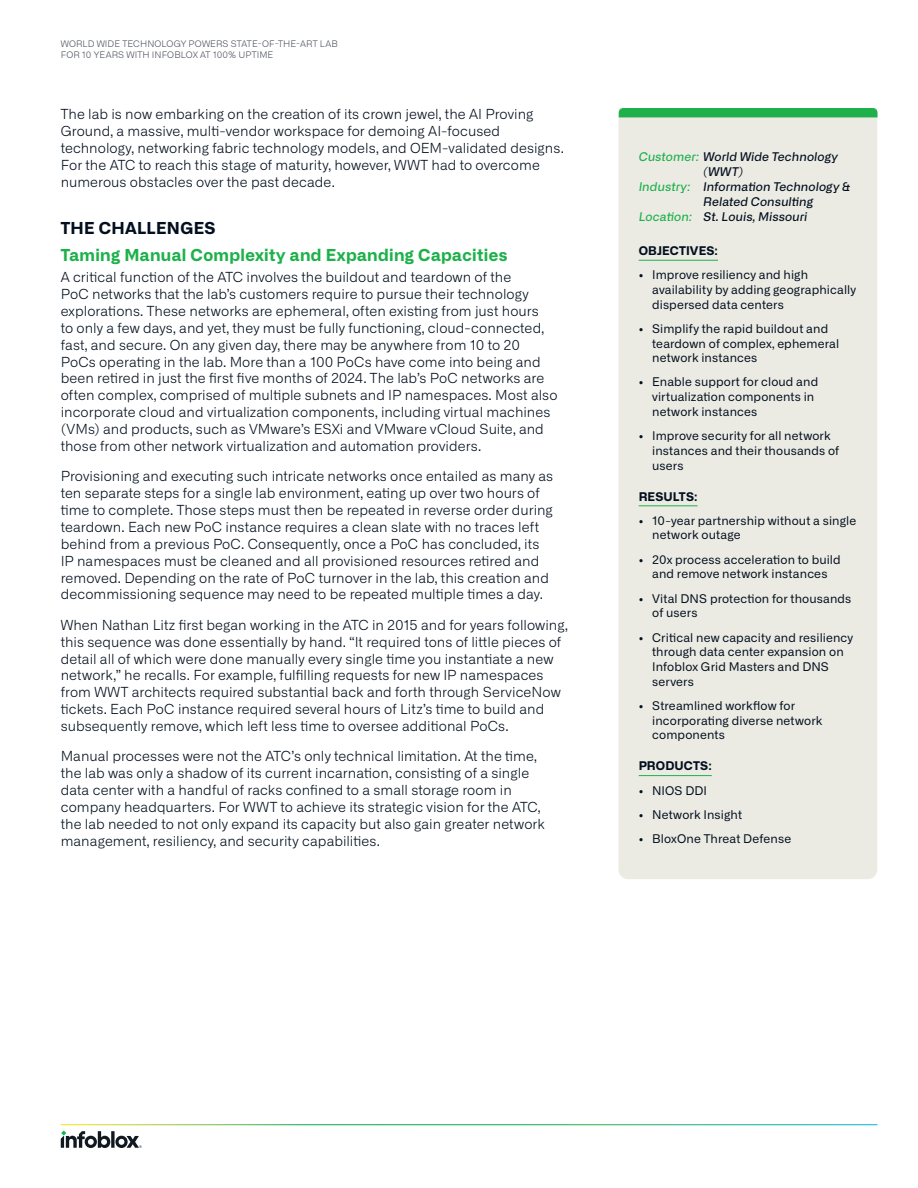
<style>
.page{position:relative;width:918px;height:1188px;background:#fff}
.page>*{position:absolute;margin:0;border:0;box-sizing:border-box;transform-origin:0 0}
.Heading_Level_1{font:700 16.5px "Alliance No.2";letter-spacing:.02em;color:#1eb14b}
.Section{font:700 16.5px "Alliance No.2";letter-spacing:.015em;color:#030f1e}
.Body_text{font:300 13.8px/16.8px "Alliance No.1";letter-spacing:.005em;color:#030f1e}
.t1{font:12px/14.7px "Alliance No.1";letter-spacing:.01em;color:#030f1e}
.t2{font:italic 500 12px "Alliance No.2";letter-spacing:.01em;color:#030f1e}
.Side-bar_Section{font:700 12px "Alliance No.2";letter-spacing:.01em;color:#030f1e}
.t3{font:300 9px/10.5px "Alliance No.1";letter-spacing:.015em;color:#4d515e}
.s1{color:#1eb14b}
</style>
<div class="page">
<svg style="left:61px;top:1131px;width:81px;height:17px"></svg>
<div style="left:618px;top:108px;width:259px;height:771px;background:#ebebe4"></div>
<hr style="left:639px;top:260px;width:79px;height:1px;background:#1eb14b">
<hr style="left:639px;top:505px;width:59px;height:1px;background:#1eb14b">
<hr style="left:639px;top:775px;width:73px;height:1px;background:#1eb14b">
<div style="left:619px;top:108px;width:259px;height:9px;background:#1eb14b"></div>
<p class="t3" style="left:61px;top:39px;width:279px">WORLD WIDE TECHNOLOGY POWERS STATE-OF-THE-ART LAB<br>FOR 10 YEARS WITH INFOBLOX AT 100% UPTIME</p>
<p class="Body_text" style="left:61px;top:106px;width:505px">The lab is now embarking on the creation of its crown jewel, the AI Proving Ground, a massive, multi-vendor workspace for demoing AI-focused technology, networking fabric technology models, and OEM-validated designs.<br>For the ATC to reach this stage of maturity, however, WWT had to overcome numerous obstacles over the past decade.</p>
<p class="Section" style="left:61px;top:217px;width:156px">THE CHALLENGES</p>
<p class="Heading_Level_1" style="left:61px;top:244px;width:448px">Taming Manual Complexity and Expanding Capacities</p>
<p class="Body_text" style="left:61px;top:269px;width:498px">A critical function of the ATC involves the buildout and teardown of the<br>PoC networks that the lab’s customers require to pursue their technology explorations. These networks are ephemeral, often existing from just hours<br>to only a few days, and yet, they must be fully functioning, cloud-connected, fast, and secure. On any given day, there may be anywhere from 10 to 20<br>PoCs operating in the lab. More than a 100 PoCs have come into being and been retired in just the first five months of 2024. The lab’s PoC networks are often complex, comprised of multiple subnets and IP namespaces. Most also incorporate cloud and virtualization components, including virtual machines (VMs) and products, such as VMware’s ESXi and VMware vCloud Suite, and those from other network virtualization and automation providers.</p>
<p class="Body_text" style="left:61px;top:468px;width:494px">Provisioning and executing such intricate networks once entailed as many as ten separate steps for a single lab environment, eating up over two hours of time to complete. Those steps must then be repeated in reverse order during teardown. Each new PoC instance requires a clean slate with no traces left behind from a previous PoC. Consequently, once a PoC has concluded, its IP namespaces must be cleaned and all provisioned resources retired and removed. Depending on the rate of PoC turnover in the lab, this creation and decommissioning sequence may need to be repeated multiple times a day.</p>
<p class="Body_text" style="left:61px;top:616px;width:509px">When Nathan Litz first began working in the ATC in 2015 and for years following, this sequence was done essentially by hand. “It required tons of little pieces of detail all of which were done manually every single time you instantiate a new network,” he recalls. For example, fulfilling requests for new IP namespaces from WWT architects required substantial back and forth through ServiceNow tickets. Each PoC instance required several hours of Litz’s time to build and subsequently remove, which left less time to oversee additional PoCs.</p>
<p class="Body_text" style="left:61px;top:748px;width:486px">Manual processes were not the ATC’s only technical limitation. At the time, the lab was only a shadow of its current incarnation, consisting of a single data center with a handful of racks confined to a small storage room in company headquarters. For WWT to achieve its strategic vision for the ATC, the lab needed to not only expand its capacity but also gain greater network management, resiliency, and security capabilities.</p>
<p class="t2" style="left:639px;top:149px;width:201px"><span class="s1">Customer:</span> World Wide Technology</p>
<p class="t2" style="left:703px;top:164px;width:42px">(WWT)</p>
<p class="t2" style="left:639px;top:179px;width:213px"><span class="s1">Industry:</span> Information Technology &amp;</p>
<p class="t2" style="left:703px;top:194px;width:112px">Related Consulting</p>
<p class="t2" style="left:639px;top:209px;width:170px"><span class="s1">Location:</span> St. Louis, Missouri</p>
<p class="Side-bar_Section" style="left:639px;top:243px;width:81px">OBJECTIVES:</p>
<p class="t1" style="left:652px;top:267px;width:205px;text-indent:-14px">• Improve resiliency and high availability by adding geographically dispersed data centers</p>
<p class="t1" style="left:652px;top:321px;width:189px;text-indent:-14px">• Simplify the rapid buildout and teardown of complex, ephemeral network instances</p>
<p class="t1" style="left:652px;top:375px;width:168px;text-indent:-14px">• Enable support for cloud and virtualization components in network instances</p>
<p class="t1" style="left:652px;top:428px;width:189px;text-indent:-14px">• Improve security for all network instances and their thousands of users</p>
<p class="Side-bar_Section" style="left:639px;top:488px;width:60px">RESULTS:</p>
<p class="t1" style="left:652px;top:513px;width:206px;text-indent:-14px">• 10-year partnership without a single network outage</p>
<p class="t1" style="left:639px;top:552px;width:204px;text-align:center">• 20x process acceleration to build and remove network instances</p>
<p class="t1" style="left:652px;top:591px;width:201px;text-indent:-14px">• Vital DNS protection for thousands of users</p>
<p class="t1" style="left:652px;top:630px;width:202px;text-indent:-14px">• Critical new capacity and resiliency through data center expansion on<br>Infoblox Grid Masters and DNS servers</p>
<p class="t1" style="left:652px;top:698px;width:172px;text-indent:-14px">• Streamlined workflow for incorporating diverse network components</p>
<p class="Side-bar_Section" style="left:639px;top:758px;width:75px">PRODUCTS:</p>
<p class="t1" style="left:639px;top:783px;width:70px">• NIOS DDI</p>
<p class="t1" style="left:639px;top:807px;width:105px">• Network Insight</p>
<p class="t1" style="left:639px;top:831px;width:154px">• BloxOne Threat Defense</p>
</div>
